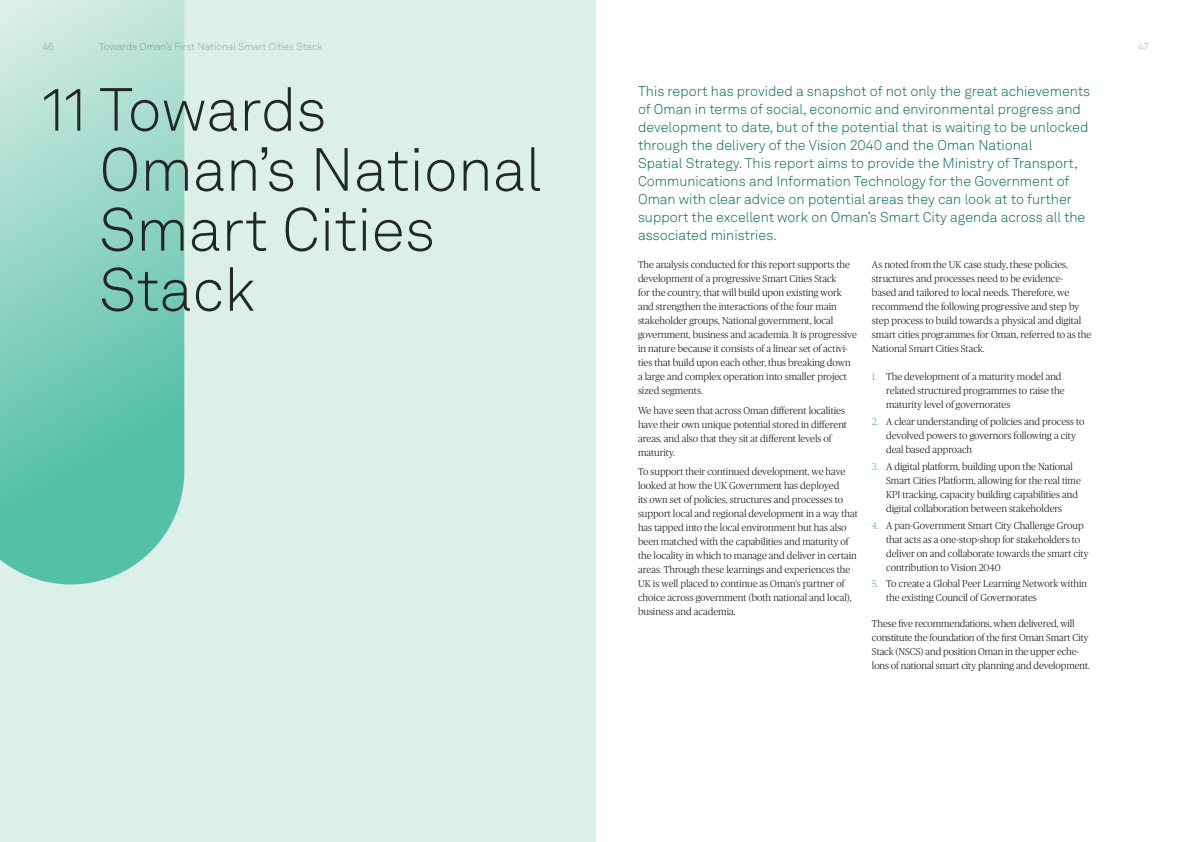
<style>
.page{position:relative;width:1191px;height:842px;background:#fff}
.page>*{position:absolute;margin:0;border:0;box-sizing:border-box;transform-origin:0 0}
.t1{font:300 60px/60px "Akkurat LL";color:#222727}
.Intro{font:300 14px/18px "Akkurat LL";color:#006753}
.Body{font:300 10px/14px "Publico Headline";color:#222727}
.t2{font:300 10px "Akkurat LL";color:#abafb0}
.s1{color:#54c0a5}
</style>
<div class="page">
<div style="left:0;top:0;width:595px;height:842px;background:#ddefe9"></div>
<svg style="left:0;top:0;width:184px;height:584px;background:#8ad2bf"></svg>
<p class="t2" style="left:43px;top:40px;width:13px">46</p>
<p class="t2" style="left:99px;top:40px;width:225px">Towards Oman’s First National Smart Cities Stack</p>
<p class="t2" style="left:1138px;top:40px;width:12px">47</p>
<p class="t1" style="left:99px;top:78px;width:443px;text-indent:-57px">11 Towards<br>Oman’s National<br>Smart Cities<br>Stack</p>
<p class="Intro" style="left:638px;top:81px;width:454px">This report has provided a snapshot of not only the great achievements of Oman in terms of social, economic and environmental progress and development to date, but of the potential that is waiting to be unlocked through the delivery of the Vision 2040 and the Oman National<br>Spatial Strategy. This report aims to provide the Ministry of Transport, Communications and Information Technology for the Government of Oman with clear advice on potential areas they can look at to further support the excellent work on Oman’s Smart City agenda across all the associated ministries.</p>
<p class="Body" style="left:638px;top:257px;width:220px">The analysis conducted for this report supports the development of a progressive Smart Cities Stack<br>for the country, that will build upon existing work and strengthen the interactions of the four main stakeholder groups, National government, local government, business and academia. It is progressive in nature because it consists of a linear set of activi&shy;ties that build upon each other, thus breaking down a large and complex operation into smaller project sized segments.</p>
<p class="Body" style="left:638px;top:402px;width:210px">We have seen that across Oman different localities have their own unique potential stored in different areas, and also that they sit at different levels of maturity.</p>
<p class="Body" style="left:638px;top:464px;width:221px">To support their continued development, we have looked at how the UK Government has deployed<br>its own set of policies, structures and processes to support local and regional development in a way that has tapped into the local environment but has also been matched with the capabilities and maturity of the locality in which to manage and deliver in certain areas. Through these learnings and experiences the UK is well placed to continue as Oman’s partner of choice across government (both national and local), business and academia.</p>
<p class="Body" style="left:872px;top:257px;width:221px">As noted from the UK case study, these policies, structures and processes need to be evidence-<br>based and tailored to local needs. Therefore, we recommend the following progressive and step by step process to build towards a physical and digital smart cities programmes for Oman, referred to as the National Smart Cities Stack.</p>
<p class="Body" style="left:886px;top:369px;width:180px;text-indent:-14px"><span class="s1">1.</span> The development of a maturity model and related structured programmes to raise the maturity level of governorates</p>
<p class="Body" style="left:886px;top:414px;width:200px;text-indent:-14px"><span class="s1">2.</span> A clear understanding of policies and process to devolved powers to governors following a city deal based approach</p>
<p class="Body" style="left:886px;top:459px;width:196px;text-indent:-14px"><span class="s1">3.</span> A digital platform, building upon the National Smart Cities Platform, allowing for the real time KPI tracking, capacity building capabilities and digital collaboration between stakeholders</p>
<p class="Body" style="left:886px;top:517px;width:204px;text-indent:-14px"><span class="s1">4.</span> A pan-Government Smart City Challenge Group that acts as a one-stop-shop for stakeholders to deliver on and collaborate towards the smart city contribution to Vision 2040</p>
<p class="Body" style="left:886px;top:576px;width:202px;text-indent:-14px"><span class="s1">5.</span> To create a Global Peer Learning Network within the existing Council of Governorates</p>
<p class="Body" style="left:872px;top:616px;width:219px">These five recommendations, when delivered, will constitute the foundation of the first Oman Smart City Stack (NSCS) and position Oman in the upper eche&shy;lons of national smart city planning and development.</p>
</div>
